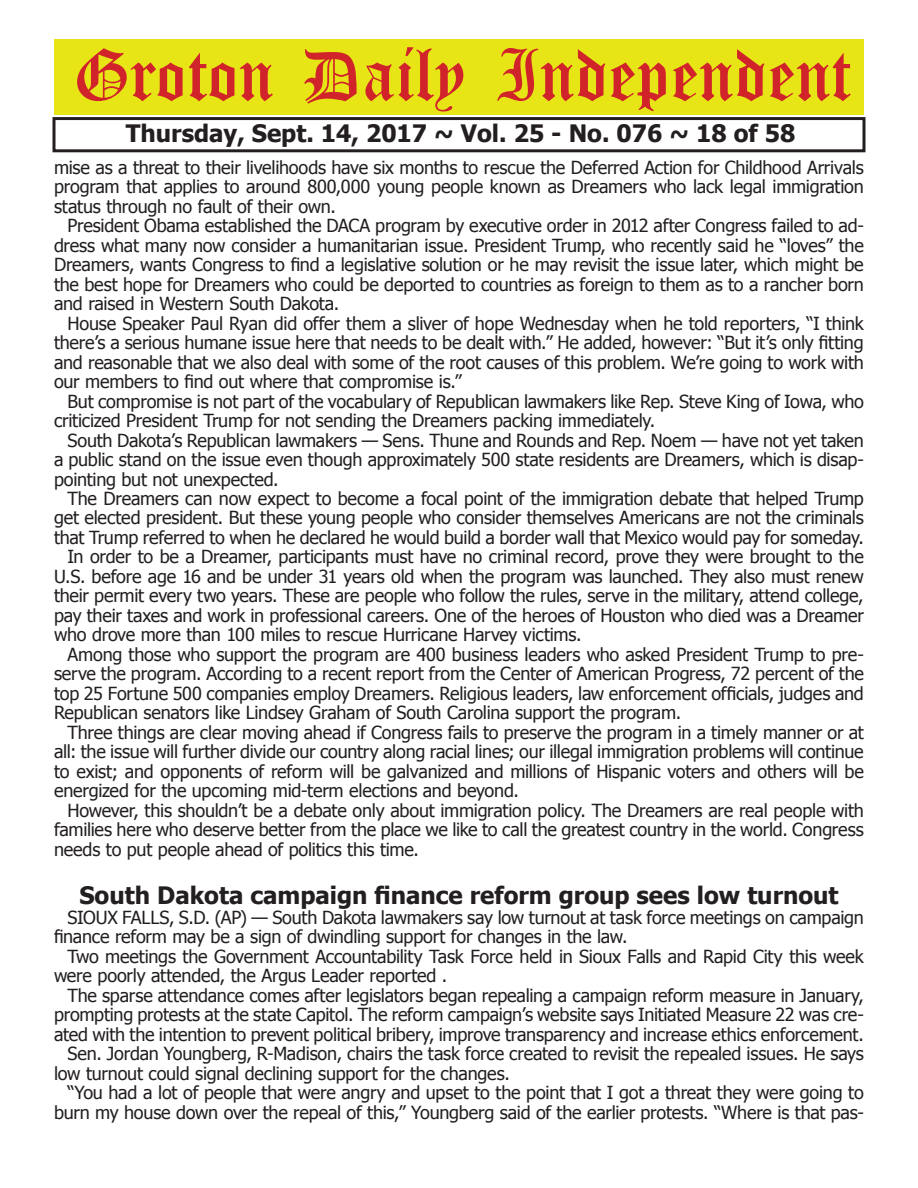
<style>
.page{position:relative;width:918px;height:1188px;background:#fff}
.page>*{position:absolute;margin:0;border:0;box-sizing:border-box;transform-origin:0 0}
.t1{font:54px "Old English Five";color:#d1232a}
.t2{font:700 24px "Tahoma";color:#231f20}
.t3{font:18px/19.5px "Tahoma";letter-spacing:-.01em;color:#231f20;text-align:justify}
</style>
<div class="page">
<div style="left:52px;top:117px;width:814px;height:35px;border:3px solid #231f20"></div>
<div style="left:54px;top:40px;width:810px;height:75px;background:#e7e515"></div>
<h1 class="t1" style="left:73px;top:50px;width:779px">Groton Daily Independent</h1>
<h2 class="t2" style="left:126px;top:116px;width:671px">Thursday, Sept. 14, 2017 ~ Vol. 25 - No. 076 ~ 18 of 58</h2>
<p class="t3" style="left:54px;top:156px;width:811px">mise as a threat to their livelihoods have six months to rescue the Deferred Action for Childhood Arrivals program that applies to around 800,000 young people known as Dreamers who lack legal immigration status through no fault of their own.</p>
<p class="t3" style="left:54px;top:215px;width:812px;text-indent:14px">President Obama established the DACA program by executive order in 2012 after Congress failed to ad&shy;dress what many now consider a humanitarian issue. President Trump, who recently said he “loves” the Dreamers, wants Congress to find a legislative solution or he may revisit the issue later, which might be the best hope for Dreamers who could be deported to countries as foreign to them as to a rancher born and raised in Western South Dakota.</p>
<p class="t3" style="left:54px;top:312px;width:811px;text-indent:14px">House Speaker Paul Ryan did offer them a sliver of hope Wednesday when he told reporters, “I think there’s a serious humane issue here that needs to be dealt with.” He added, however: “But it’s only fitting and reasonable that we also deal with some of the root causes of this problem. We’re going to work with our members to find out where that compromise is.”</p>
<p class="t3" style="left:54px;top:390px;width:812px;text-indent:14px">But compromise is not part of the vocabulary of Republican lawmakers like Rep. Steve King of Iowa, who criticized President Trump for not sending the Dreamers packing immediately.</p>
<p class="t3" style="left:54px;top:429px;width:812px;text-indent:14px">South Dakota’s Republican lawmakers — Sens. Thune and Rounds and Rep. Noem — have not yet taken a public stand on the issue even though approximately 500 state residents are Dreamers, which is disap&shy;pointing but not unexpected.</p>
<p class="t3" style="left:68px;top:488px;width:798px">The Dreamers can now expect to become a focal point of the immigration debate that helped Trump</p>
<p class="t3" style="left:54px;top:507px;width:811px">get elected president. But these young people who consider themselves Americans are not the criminals</p>
<p class="t3" style="left:54px;top:527px;width:811px">that Trump referred to when he declared he would build a border wall that Mexico would pay for someday.</p>
<p class="t3" style="left:68px;top:546px;width:798px">In order to be a Dreamer, participants must have no criminal record, prove they were brought to the</p>
<p class="t3" style="left:54px;top:566px;width:811px">U.S. before age 16 and be under 31 years old when the program was launched. They also must renew</p>
<p class="t3" style="left:54px;top:585px;width:811px">their permit every two years. These are people who follow the rules, serve in the military, attend college,</p>
<p class="t3" style="left:54px;top:605px;width:811px">pay their taxes and work in professional careers. One of the heroes of Houston who died was a Dreamer</p>
<p class="t3" style="left:54px;top:624px;width:529px">who drove more than 100 miles to rescue Hurricane Harvey victims.</p>
<p class="t3" style="left:68px;top:644px;width:798px">Among those who support the program are 400 business leaders who asked President Trump to pre-</p>
<p class="t3" style="left:54px;top:663px;width:811px">serve the program. According to a recent report from the Center of American Progress, 72 percent of the</p>
<p class="t3" style="left:54px;top:683px;width:811px">top 25 Fortune 500 companies employ Dreamers. Religious leaders, law enforcement officials, judges and</p>
<p class="t3" style="left:54px;top:702px;width:629px">Republican senators like Lindsey Graham of South Carolina support the program.</p>
<p class="t3" style="left:68px;top:722px;width:798px">Three things are clear moving ahead if Congress fails to preserve the program in a timely manner or at</p>
<p class="t3" style="left:54px;top:741px;width:811px">all: the issue will further divide our country along racial lines; our illegal immigration problems will continue</p>
<p class="t3" style="left:54px;top:761px;width:811px">to exist; and opponents of reform will be galvanized and millions of Hispanic voters and others will be</p>
<p class="t3" style="left:54px;top:780px;width:466px">energized for the upcoming mid-term elections and beyond.</p>
<p class="t3" style="left:68px;top:800px;width:798px">However, this shouldn’t be a debate only about immigration policy. The Dreamers are real people with</p>
<p class="t3" style="left:54px;top:819px;width:811px">families here who deserve better from the place we like to call the greatest country in the world. Congress</p>
<p class="t3" style="left:54px;top:839px;width:367px">needs to put people ahead of politics this time.</p>
<h2 class="t2" style="left:79px;top:879px;width:761px">South Dakota campaign finance reform group sees low turnout</h2>
<p class="t3" style="left:54px;top:907px;width:811px;text-indent:14px">SIOUX FALLS, S.D. (AP) — South Dakota lawmakers say low turnout at task force meetings on campaign finance reform may be a sign of dwindling support for changes in the law.</p>
<p class="t3" style="left:54px;top:946px;width:811px;text-indent:14px">Two meetings the Government Accountability Task Force held in Sioux Falls and Rapid City this week were poorly attended, the Argus Leader reported .</p>
<p class="t3" style="left:68px;top:985px;width:798px">The sparse attendance comes after legislators began repealing a campaign reform measure in January,</p>
<p class="t3" style="left:54px;top:1004px;width:812px">prompting protests at the state Capitol. The reform campaign’s website says Initiated Measure 22 was cre-</p>
<p class="t3" style="left:54px;top:1024px;width:811px">ated with the intention to prevent political bribery, improve transparency and increase ethics enforcement.</p>
<p class="t3" style="left:68px;top:1043px;width:798px">Sen. Jordan Youngberg, R-Madison, chairs the task force created to revisit the repealed issues. He says</p>
<p class="t3" style="left:54px;top:1063px;width:457px">low turnout could signal declining support for the changes.</p>
<p class="t3" style="left:68px;top:1082px;width:798px">“You had a lot of people that were angry and upset to the point that I got a threat they were going to</p>
<p class="t3" style="left:54px;top:1102px;width:812px">burn my house down over the repeal of this,” Youngberg said of the earlier protests. “Where is that pas-</p>
</div>
